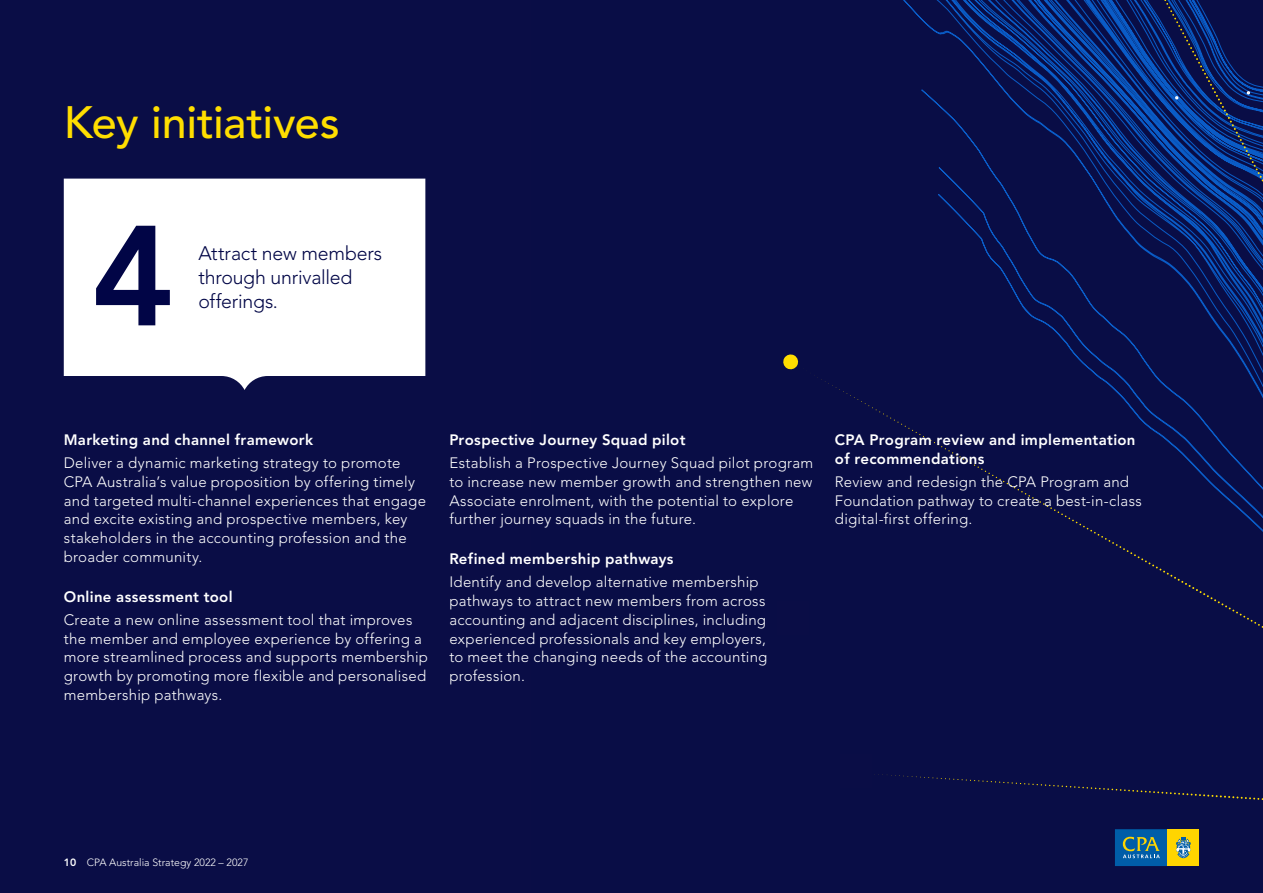
<style>
.page{position:relative;width:1263px;height:893px;background:#0a0d46}
.page>*{position:absolute;margin:0;border:0;box-sizing:border-box;transform-origin:0 0}
.t1{font:800 140.7px "Avenir LT Std";color:#010546}
.t2{font:500 45px "Avenir LT Std";letter-spacing:-.01em;color:#ffde00}
.t3{font:300 19.5px/24px "Avenir LT Std";letter-spacing:-.01em;color:#010546}
.t4{font:300 15px/18.8px "Avenir LT Std";letter-spacing:.015em;color:#fff}
.t5{font:800 15px/18.8px "Avenir LT Std";letter-spacing:.02em;color:#fff}
.t6{font:300 10.5px "Avenir LT Std";color:#fff}
.s1{font-weight:800}
</style>
<div class="page">
<svg style="left:903px;top:0;width:360px;height:353px"></svg>
<svg style="left:1164px;top:0;width:99px;height:181px"></svg>
<svg style="left:874px;top:774px;width:389px;height:26px"></svg>
<svg style="left:783px;top:353px;width:480px;height:275px"></svg>
<div style="left:777px;top:602px;width:31px;height:33px;background:#0a0d46"></div>
<div style="left:64px;top:179px;width:361px;height:211px;background:#fff"></div>
<div style="left:1167px;top:829px;width:32px;height:37px;background:#ffd500"></div>
<svg style="left:1176px;top:837px;width:15px;height:21px"></svg>
<svg style="left:1115px;top:829px;width:52px;height:37px;background:#1c6b9a"></svg>
<h2 class="t2" style="left:64px;top:96px;width:277px">Key initiatives</h2>
<h1 class="t1" style="left:91px;top:193px;width:85px">4</h1>
<h3 class="t3" style="left:198px;top:242px;width:185px">Attract new members through unrivalled offerings.</h3>
<p class="t5" style="left:64px;top:430px;width:251px">Marketing and channel framework</p>
<p class="t4" style="left:64px;top:454px;width:364px">Deliver a dynamic marketing strategy to promote CPA Australia’s value proposition by offering timely and targeted multi-channel experiences that engage and excite existing and prospective members, key stakeholders in the accounting profession and the broader community.</p>
<p class="t5" style="left:64px;top:587px;width:170px">Online assessment tool</p>
<p class="t4" style="left:64px;top:610px;width:366px">Create a new online assessment tool that improves the member and employee experience by offering a more streamlined process and supports membership growth by promoting more flexible and personalised membership pathways.</p>
<p class="t5" style="left:449px;top:430px;width:238px">Prospective Journey Squad pilot</p>
<p class="t4" style="left:449px;top:454px;width:365px">Establish a Prospective Journey Squad pilot program to increase new member growth and strengthen new Associate enrolment, with the potential to explore further journey squads in the future.</p>
<p class="t5" style="left:449px;top:550px;width:226px">Refined membership pathways</p>
<p class="t4" style="left:449px;top:573px;width:320px">Identify and develop alternative membership pathways to attract new members from across accounting and adjacent disciplines, including experienced professionals and key employers, to meet the changing needs of the accounting profession.</p>
<p class="t5" style="left:835px;top:430px;width:302px">CPA Program review and implementation of recommendations</p>
<p class="t4" style="left:835px;top:472px;width:309px">Review and redesign the CPA Program and<br>Foundation pathway to create a best-in-class digital-first offering.</p>
<p class="t6" style="left:64px;top:856px;width:186px"><span class="s1">10</span> CPA Australia Strategy 2022 – 2027</p>
</div>
